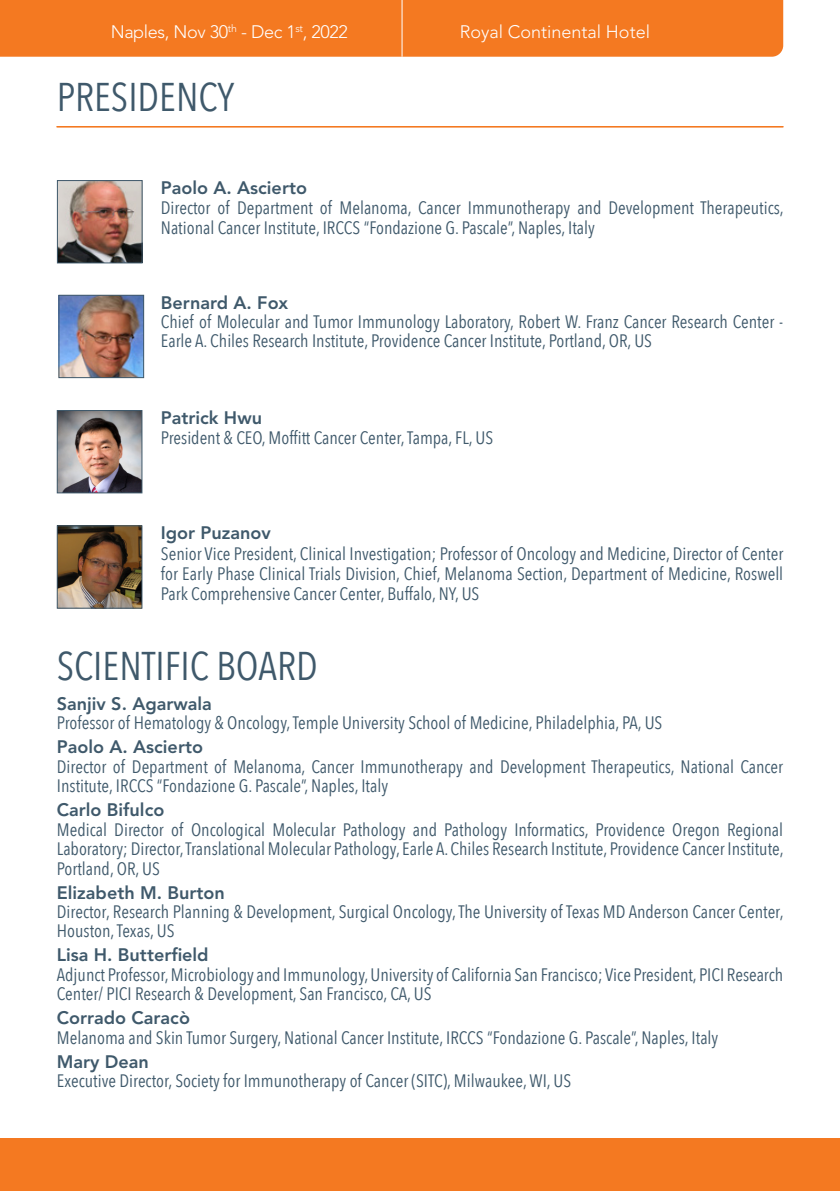
<style>
.page{position:relative;width:840px;height:1191px;background:#fff}
.page>*{position:absolute;margin:0;border:0;box-sizing:border-box;transform-origin:0 0}
.t1{font:40px "Avenir Next Condensed";color:#3f596b}
.t2{font:18px/19.4px "Avenir Next Condensed";color:#3f596b}
.t3{font:800 18px "Avenir LT Std";color:#3f596b}
.t4{font:300 18px "Avenir LT Std";letter-spacing:-.02em;color:#fff}
.t5{font:300 18px "Avenir LT Std";color:#fff}
</style>
<div class="page">
<img style="left:59px;top:182px;width:81px;height:79px">
<div style="left:57px;top:180px;width:85px;height:83px;border:1px solid #3f596b"></div>
<img style="left:59px;top:412px;width:81px;height:79px">
<div style="left:57px;top:410px;width:85px;height:83px;border:1px solid #3f596b"></div>
<img style="left:59px;top:527px;width:81px;height:79px">
<div style="left:57px;top:525px;width:85px;height:83px;border:1px solid #3f596b"></div>
<svg style="left:57px;top:126px;width:725px;height:1px"></svg>
<img style="left:60px;top:297px;width:82px;height:79px">
<div style="left:58px;top:295px;width:86px;height:83px;border:1px solid #3f596b"></div>
<div style="left:0;top:0;width:782px;height:57px;background:#f47921"></div>
<div style="left:0;top:1138px;width:839px;height:53px;background:#f47921"></div>
<hr style="left:401px;top:0;width:1px;height:57px;background:#fff">
<p class="t4" style="left:111px;top:22px;width:239px">Naples, Nov 30<sup>th</sup> - Dec 1<sup>st</sup>, 2022</p>
<p class="t5" style="left:459px;top:22px;width:192px">Royal Continental Hotel</p>
<p class="t1" style="left:57px;top:63px;width:179px">PRESIDENCY</p>
<p class="t3" style="left:161px;top:177px;width:147px">Paolo A. Ascierto</p>
<p class="t2" style="left:161px;top:196px;width:624px;line-height:20px">Director of Department of Melanoma, Cancer Immunotherapy and Development Therapeutics,<br>National Cancer Institute, IRCCS “Fondazione G. Pascale”, Naples, Italy</p>
<p class="t3" style="left:161px;top:292px;width:129px">Bernard A. Fox</p>
<p class="t2" style="left:161px;top:311px;width:623px">Chief of Molecular and Tumor Immunology Laboratory, Robert W. Franz Cancer Research Center -<br>Earle A. Chiles Research Institute, Providence Cancer Institute, Portland, OR, US</p>
<p class="t3" style="left:161px;top:407px;width:103px">Patrick Hwu</p>
<p class="t2" style="left:161px;top:427px;width:333px">President &amp; CEO, Moffitt Cancer Center, Tampa, FL, US</p>
<p class="t3" style="left:161px;top:522px;width:111px">Igor Puzanov</p>
<p class="t2" style="left:161px;top:542px;width:623px;line-height:20px;text-align:justify">Senior Vice President, Clinical Investigation; Professor of Oncology and Medicine, Director of Center for Early Phase Clinical Trials Division, Chief, Melanoma Section, Department of Medicine, Roswell Park Comprehensive Cancer Center, Buffalo, NY, US</p>
<p class="t1" style="left:57px;top:631px;width:262px">SCIENTIFIC BOARD</p>
<p class="t3" style="left:57px;top:693px;width:156px">Sanjiv S. Agarwala</p>
<p class="t2" style="left:57px;top:712px;width:606px">Professor of Hematology &amp; Oncology, Temple University School of Medicine, Philadelphia, PA, US</p>
<p class="t3" style="left:57px;top:736px;width:147px">Paolo A. Ascierto</p>
<p class="t2" style="left:57px;top:756px;width:727px">Director of Department of Melanoma, Cancer Immunotherapy and Development Therapeutics, National Cancer<br>Institute, IRCCS “Fondazione G. Pascale”, Naples, Italy</p>
<p class="t3" style="left:57px;top:799px;width:109px">Carlo Bifulco</p>
<p class="t2" style="left:57px;top:819px;width:728px;text-align:justify">Medical Director of Oncological Molecular Pathology and Pathology Informatics, Providence Oregon Regional Laboratory; Director, Translational Molecular Pathology, Earle A. Chiles Research Institute, Providence Cancer Institute, Portland, OR, US</p>
<p class="t3" style="left:57px;top:881px;width:169px">Elizabeth M. Burton</p>
<p class="t2" style="left:57px;top:901px;width:727px">Director, Research Planning &amp; Development, Surgical Oncology, The University of Texas MD Anderson Cancer Center,<br>Houston, Texas, US</p>
<p class="t3" style="left:57px;top:944px;width:153px">Lisa H. Butterfield</p>
<p class="t2" style="left:57px;top:964px;width:727px">Adjunct Professor, Microbiology and Immunology, University of California San Francisco; Vice President, PICI Research<br>Center/ PICI Research &amp; Development, San Francisco, CA, US</p>
<p class="t3" style="left:57px;top:1007px;width:134px">Corrado Caracò</p>
<p class="t2" style="left:57px;top:1026px;width:662px">Melanoma and Skin Tumor Surgery, National Cancer Institute, IRCCS “Fondazione G. Pascale”, Naples, Italy</p>
<p class="t3" style="left:57px;top:1050px;width:93px">Mary Dean</p>
<p class="t2" style="left:57px;top:1070px;width:515px">Executive Director, Society for Immunotherapy of Cancer (SITC), Milwaukee, WI, US</p>
</div>
